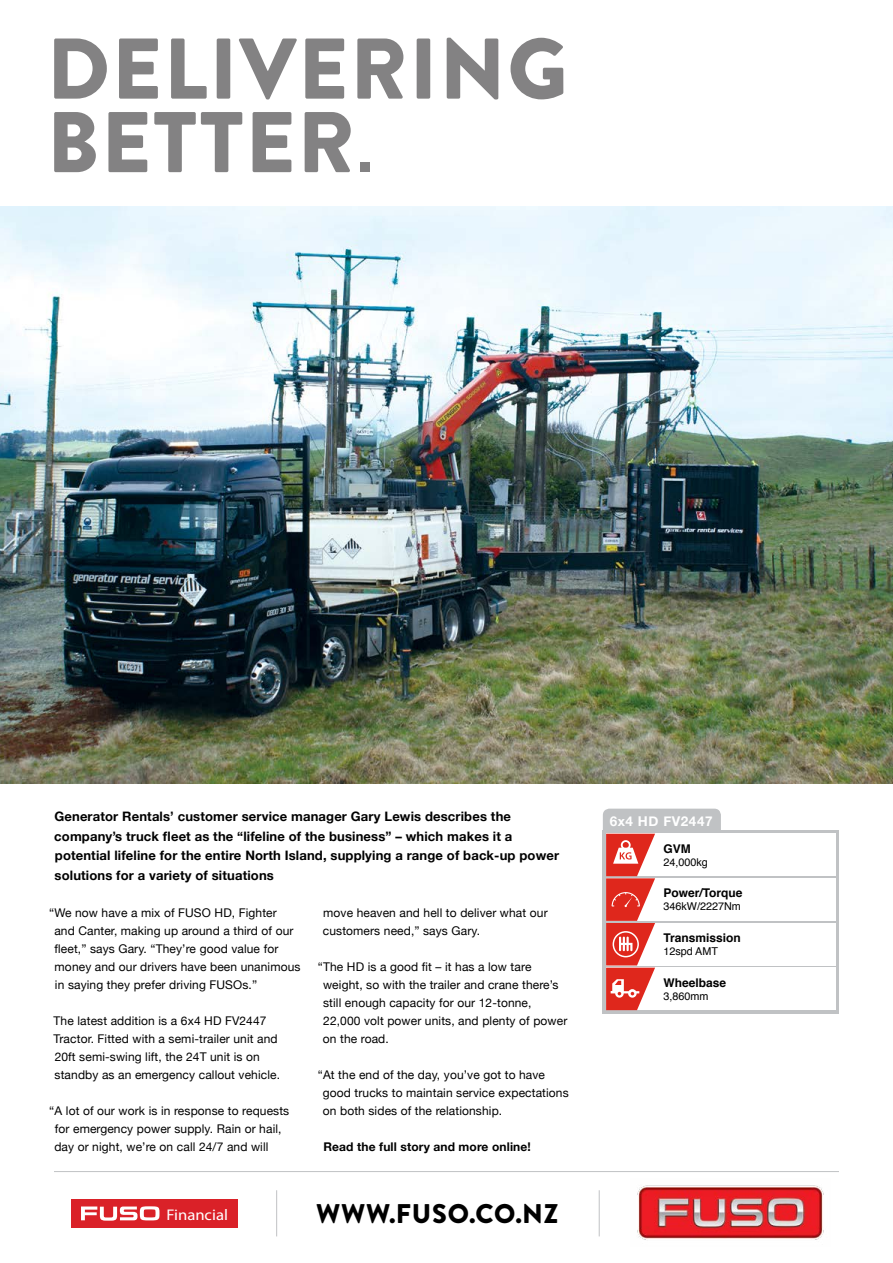
<style>
.page{position:relative;width:893px;height:1263px;background:#fff}
.page>*{position:absolute;margin:0;border:0;box-sizing:border-box;transform-origin:0 0}
.t1{font:900 85.95px/73.5px "Brandon Grotesque";letter-spacing:.02em;color:#838283}
.t2{font:900 27px "Brandon Grotesque";letter-spacing:.03em;color:#000}
.t3{font:15.45px "Myriad Pro";color:#fff;scale:1.08 1}
.t4{font:700 13.5px "Helvetica Neue";letter-spacing:.04em;color:#fff}
.t5{font:700 13.05px/19.5px "Helvetica Neue";letter-spacing:.01em;color:#000}
.t6{font:12px/18px "Helvetica Neue";letter-spacing:.01em;color:#000}
.t7{font:700 12px "Helvetica";color:#000}
.t8{font:700 12px "Helvetica Neue";letter-spacing:.01em;color:#000}
.t9{font:10.8px "Helvetica";color:#000}
.s1{font-family:"Helvetica";font-weight:700;font-size:64.5px}
</style>
<div class="page">
<img style="left:0;top:206px;width:893px;height:577px">
<img style="left:637px;top:1185px;width:187px;height:55px">
<hr style="left:276px;top:1190px;width:1px;height:46px;background:#c0c2c4">
<hr style="left:599px;top:1190px;width:1px;height:46px;background:#c0c2c4">
<div style="left:71px;top:1199px;width:166px;height:28px;background:#da2128"></div>
<svg style="left:81px;top:1206px;width:78px;height:15px"></svg>
<hr style="left:54px;top:1171px;width:785px;height:1px;background:#c0c2c4">
<div style="left:603px;top:809px;width:118px;height:56px;background:#c0c2c4;border-radius:7px"></div>
<div style="left:603px;top:830px;width:236px;height:183px;background:linear-gradient(to right,#c1bcbd,#c0c5c7)"></div>
<div style="left:606px;top:834px;width:230px;height:42px;background:#fff"></div>
<div style="left:606px;top:878px;width:230px;height:43px;background:#fff"></div>
<div style="left:606px;top:923px;width:230px;height:42px;background:#fff"></div>
<div style="left:606px;top:968px;width:230px;height:42px;background:#fff"></div>
<svg style="left:606px;top:834px;width:49px;height:176px"></svg>
<h1 class="t1" style="left:47px;top:33px;width:522px">DELIVERING<br>BETTER<span class="s1">.</span></h1>
<p class="t5" style="left:54px;top:807px;width:506px">Generator Rentals’ customer service manager Gary Lewis describes the company’s truck fleet as the “lifeline of the business” – which makes it a potential lifeline for the entire North Island, supplying a range of back-up power solutions for a variety of situations</p>
<p class="t6" style="left:54px;top:904px;width:248px;text-indent:-5px">“We now have a mix of FUSO HD, Fighter<br>and Canter, making up around a third of our fleet,” says Gary. “They’re good value for money and our drivers have been unanimous in saying they prefer driving FUSOs.”</p>
<p class="t6" style="left:54px;top:1012px;width:228px">The latest addition is a 6x4 HD FV2447<br>Tractor. Fitted with a semi-trailer unit and 20ft semi-swing lift, the 24T unit is on standby as an emergency callout vehicle.</p>
<p class="t6" style="left:54px;top:1102px;width:236px;text-indent:-5px">“A lot of our work is in response to requests for emergency power supply. Rain or hail, day or night, we’re on call 24/7 and will</p>
<p class="t6" style="left:323px;top:904px;width:226px">move heaven and hell to deliver what our customers need,” says Gary.</p>
<p class="t6" style="left:323px;top:958px;width:246px;text-indent:-5px">“The HD is a good fit – it has a low tare weight, so with the trailer and crane there’s still enough capacity for our 12-tonne, 22,000 volt power units, and plenty of power on the road.</p>
<p class="t6" style="left:323px;top:1066px;width:247px;text-indent:-5px">“At the end of the day, you’ve got to have good trucks to maintain service expectations on both sides of the relationship.</p>
<p class="t8" style="left:323px;top:1137px;width:209px">Read the full story and more online!</p>
<p class="t3" style="left:166px;top:1205px;width:58px">Financial</p>
<h2 class="t2" style="left:316px;top:1194px;width:244px">WWW.FUSO.CO.NZ</h2>
<p class="t4" style="left:610px;top:810px;width:104px">6x4 HD FV2447</p>
<p class="t7" style="left:663px;top:839px;width:29px">GVM</p>
<p class="t9" style="left:663px;top:854px;width:46px">24,000kg</p>
<p class="t7" style="left:663px;top:883px;width:81px">Power/Torque</p>
<p class="t9" style="left:663px;top:898px;width:79px">346kW/2227Nm</p>
<p class="t7" style="left:663px;top:928px;width:79px">Transmission</p>
<p class="t9" style="left:663px;top:943px;width:56px">12spd AMT</p>
<p class="t7" style="left:663px;top:973px;width:64px">Wheelbase</p>
<p class="t9" style="left:663px;top:988px;width:47px">3,860mm</p>
</div>
